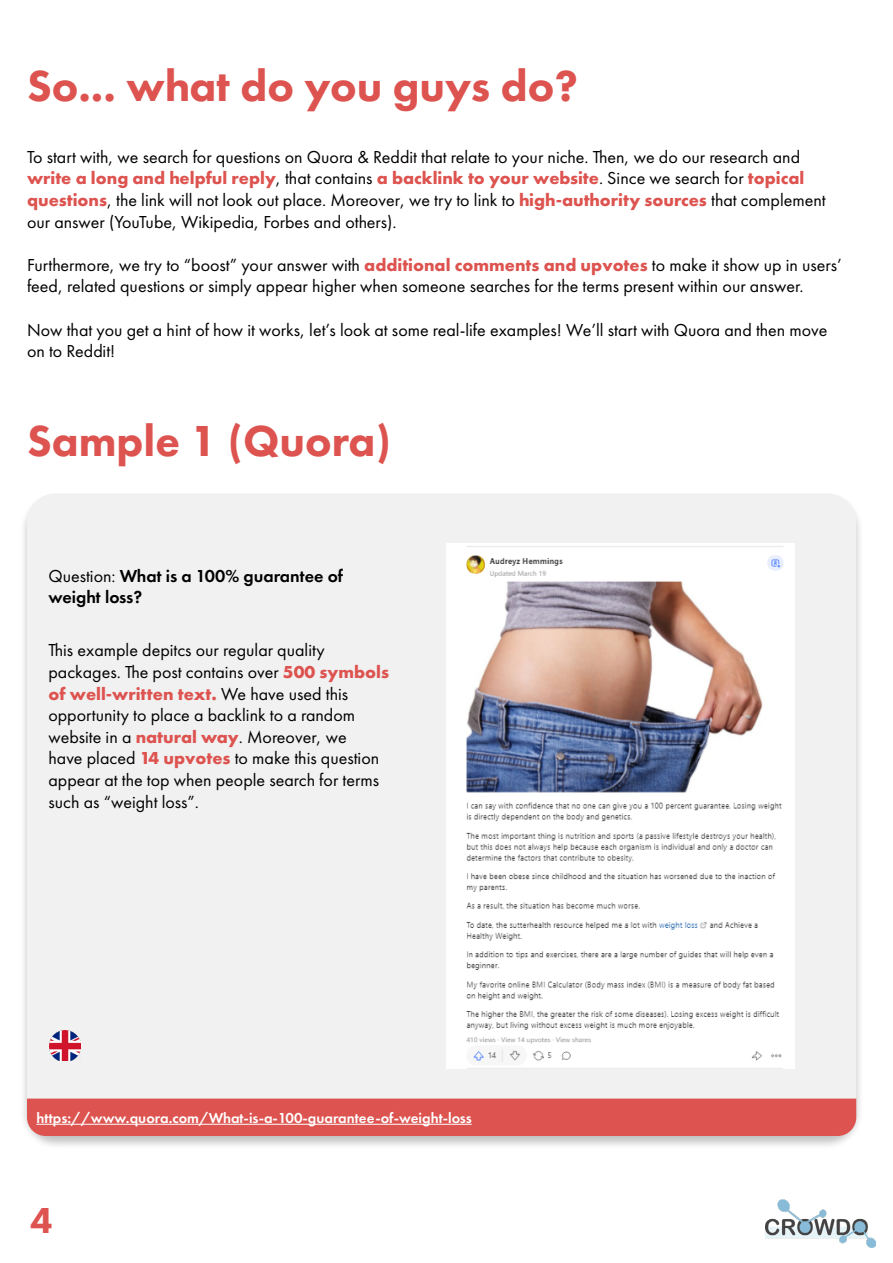
<style>
.page{position:relative;width:893px;height:1263px;background:#fff}
.page>*{position:absolute;margin:0;border:0;box-sizing:border-box;transform-origin:0 0}
.t1{font:800 45px "Futura PT";color:#dd534f}
.t2{font:800 37.5px "Futura PT";color:#dd534f}
.t3{font:18px/21.6px "Futura PT";color:#000}
.t4{font:600 18px/21.6px "Futura PT";color:#000}
.t5{font:600 15px "Futura PT";color:#fff}
.s1{font-weight:700;color:#dd534f}
.s2{font-weight:400}
</style>
<div class="page">
<img style="left:765px;top:1199px;width:110px;height:49px">
<div style="left:19px;top:493px;width:845px;height:657px;background:#000;opacity:.25"></div>
<div style="left:27px;top:493px;width:829px;height:642px;background:#f1f1f1;border-radius:29px"></div>
<div style="left:27px;top:1098px;width:829px;height:38px;background:#dd534f"></div>
<hr style="left:36px;top:1124px;width:436px;height:1px;background:#fff">
<img style="left:49px;top:1030px;width:32px;height:31px">
<img style="left:446px;top:543px;width:348px;height:526px">
<h1 class="t1" style="left:27px;top:58px;width:553px">So... what do you guys do?</h1>
<p class="t3" style="left:27px;top:146px;width:800px">To start with, we search for questions on Quora &amp; Reddit that relate to your niche. Then, we do our research and <span class="s1">write a long and helpful reply</span>, that contains <span class="s1">a backlink to your website</span>. Since we search for <span class="s1">topical questions</span>, the link will not look out place. Moreover, we try to link to <span class="s1">high-authority sources</span> that complement our answer (YouTube, Wikipedia, Forbes and others).</p>
<p class="t3" style="left:27px;top:254px;width:816px">Furthermore, we try to “boost” your answer with <span class="s1">additional comments and upvotes</span> to make it show up in users’ feed, related questions or simply appear higher when someone searches for the terms present within our answer.</p>
<p class="t3" style="left:27px;top:319px;width:802px">Now that you get a hint of how it works, let’s look at some real-life examples! We’ll start with Quora and then move on to Reddit!</p>
<h1 class="t1" style="left:27px;top:413px;width:365px">Sample 1 (Quora)</h1>
<p class="t4" style="left:48px;top:565px;width:296px"><span class="s2">Question:</span> What is a 100% guarantee of weight loss?</p>
<p class="t3" style="left:48px;top:639px;width:342px">This example depitcs our regular quality packages. The post contains over <span class="s1">500 symbols of well-written text.</span> We have used this opportunity to place a backlink to a random website in a <span class="s1">natural way</span>. Moreover, we<br>have placed <span class="s1">14 upvotes</span> to make this question appear at the top when people search for terms such as “weight loss”.</p>
<p class="t5" style="left:36px;top:1108px;width:437px">https://www.quora.com/What-is-a-100-guarantee-of-weight-loss</p>
<h2 class="t2" style="left:30px;top:1197px;width:24px">4</h2>
</div>
